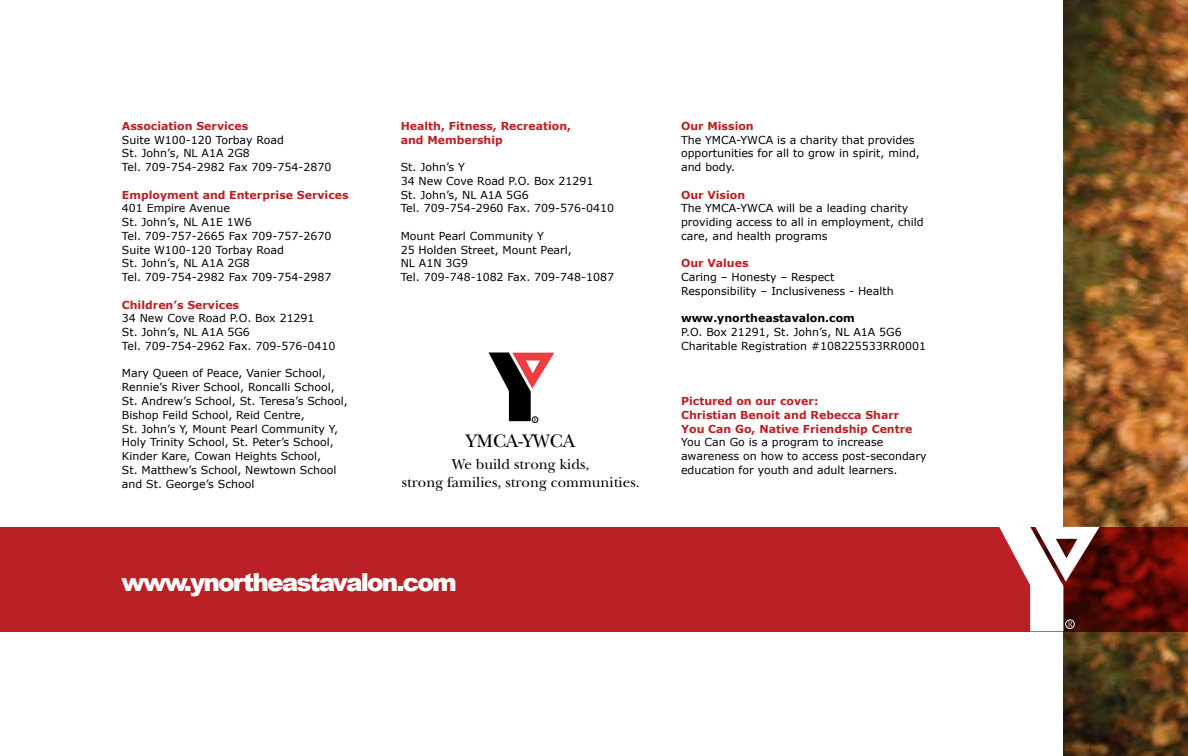
<style>
.page{position:relative;width:1188px;height:756px;background:#fff}
.page>*{position:absolute;margin:0;border:0;box-sizing:border-box;transform-origin:0 0}
.t1{font:900 24.75px "Arial";letter-spacing:-.075em;color:#fff}
.t2{font:18.9px "New Baskerville";color:#000}
.t3{font:15px "New Baskerville";color:#000}
.t4{font:10.95px/13.8px "Verdana";color:#000}
.t5{font:700 10.95px/13.8px "Verdana";color:#ba2025}
.t6{font:700 10.95px "Verdana";color:#000}
</style>
<div class="page">
<img style="left:1064px;top:0;width:124px;height:756px">
<div style="left:0;top:527px;width:1188px;height:104px;background:#ba2025"></div>
<svg style="left:489px;top:352px;width:65px;height:71px"></svg>
<svg style="left:999px;top:527px;width:101px;height:104px"></svg>
<p class="t5" style="left:122px;top:119px;width:128px">Association Services</p>
<p class="t4" style="left:122px;top:132px;width:211px">Suite W100-120 Torbay Road<br>St. John’s, NL A1A 2G8<br>Tel. 709-754-2982 Fax 709-754-2870</p>
<p class="t5" style="left:122px;top:187px;width:228px">Employment and Enterprise Services</p>
<p class="t4" style="left:122px;top:201px;width:211px">401 Empire Avenue<br>St. John’s, NL A1E 1W6<br>Tel. 709-757-2665 Fax 709-757-2670<br>Suite W100-120 Torbay Road<br>St. John’s, NL A1A 2G8<br>Tel. 709-754-2982 Fax 709-754-2987</p>
<p class="t5" style="left:122px;top:297px;width:119px">Children’s Services</p>
<p class="t4" style="left:122px;top:311px;width:215px">34 New Cove Road P.O. Box 21291<br>St. John’s, NL A1A 5G6<br>Tel. 709-754-2962 Fax. 709-576-0410</p>
<p class="t4" style="left:122px;top:366px;width:228px">Mary Queen of Peace, Vanier School, Rennie’s River School, Roncalli School, St. Andrew’s School, St. Teresa’s School, Bishop Feild School, Reid Centre,<br>St. John’s Y, Mount Pearl Community Y, Holy Trinity School, St. Peter’s School, Kinder Kare, Cowan Heights School,<br>St. Matthew’s School, Newtown School and St. George’s School</p>
<p class="t5" style="left:401px;top:119px;width:172px">Health, Fitness, Recreation, and Membership</p>
<p class="t4" style="left:401px;top:160px;width:215px">St. John’s Y<br>34 New Cove Road P.O. Box 21291<br>St. John’s, NL A1A 5G6<br>Tel. 709-754-2960 Fax. 709-576-0410</p>
<p class="t4" style="left:401px;top:229px;width:215px">Mount Pearl Community Y<br>25 Holden Street, Mount Pearl,<br>NL A1N 3G9<br>Tel. 709-748-1082 Fax. 709-748-1087</p>
<p class="t5" style="left:681px;top:119px;width:74px">Our Mission</p>
<p class="t4" style="left:681px;top:132px;width:240px">The YMCA-YWCA is a charity that provides opportunities for all to grow in spirit, mind, and body.</p>
<p class="t5" style="left:681px;top:187px;width:66px">Our Vision</p>
<p class="t4" style="left:681px;top:201px;width:244px">The YMCA-YWCA will be a leading charity providing access to all in employment, child care, and health programs</p>
<p class="t5" style="left:681px;top:256px;width:69px">Our Values</p>
<p class="t4" style="left:681px;top:270px;width:214px">Caring – Honesty – Respect<br>Responsibility – Inclusiveness - Health</p>
<p class="t6" style="left:681px;top:312px;width:175px">www.ynortheastavalon.com</p>
<p class="t4" style="left:681px;top:325px;width:247px">P.O. Box 21291, St. John’s, NL A1A 5G6<br>Charitable Registration #108225533RR0001</p>
<p class="t5" style="left:681px;top:394px;width:233px">Pictured on our cover:<br>Christian Benoit and Rebecca Sharr<br>You Can Go, Native Friendship Centre</p>
<p class="t4" style="left:681px;top:435px;width:247px">You Can Go is a program to increase awareness on how to access post-secondary</p>
<h2 class="t2" style="left:467px;top:430px;width:110px">YMCA-YWCA</h2>
<h3 class="t3" style="left:452px;top:455px;width:139px">We build strong kids,</h3>
<p class="t4" style="left:681px;top:463px;width:218px">education for youth and adult learners.</p>
<h3 class="t3" style="left:402px;top:473px;width:239px">strong families, strong communities.</h3>
<h1 class="t1" style="left:122px;top:565px;width:337px">www.ynortheastavalon.com</h1>
</div>
